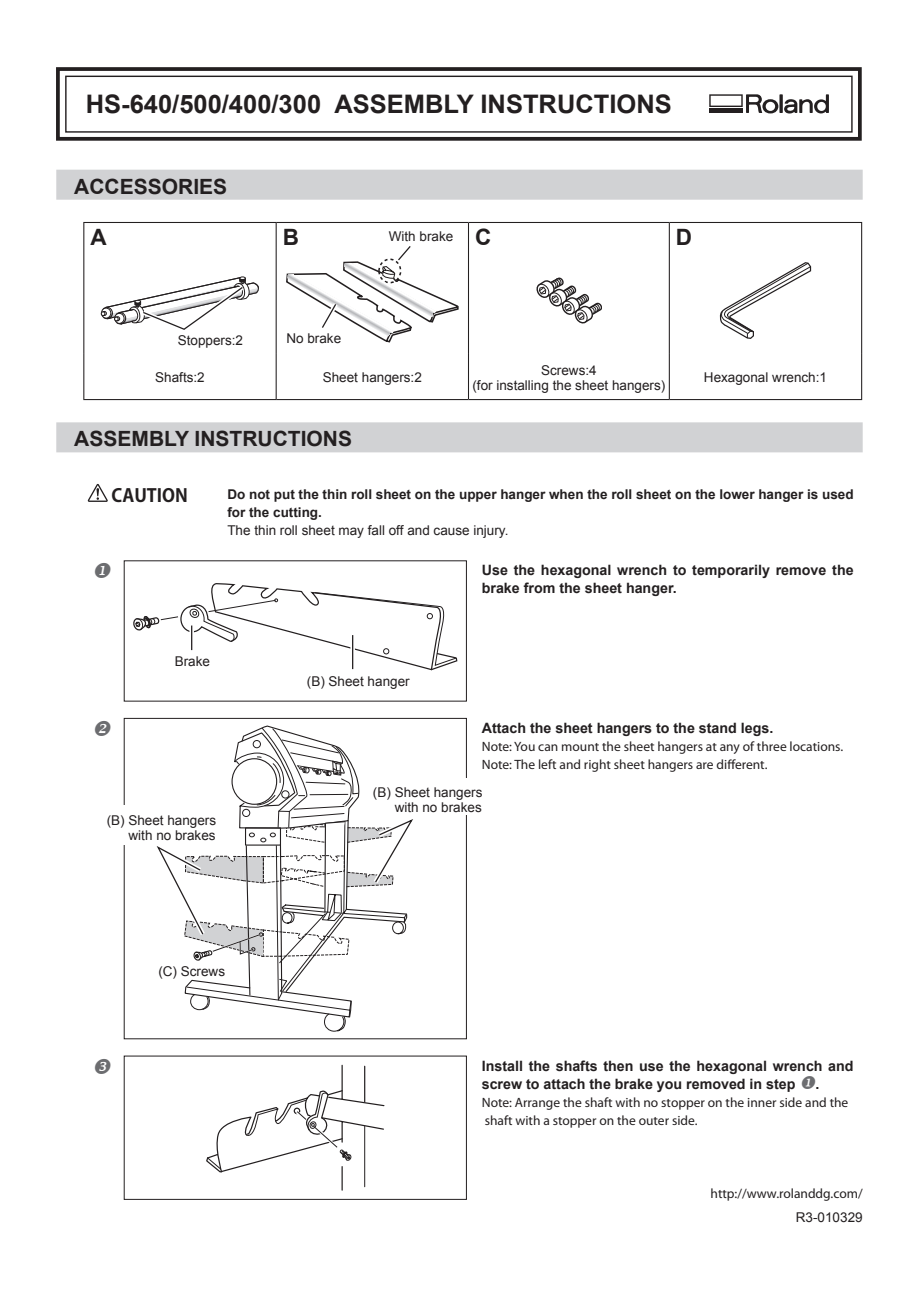
<style>
.page{position:relative;width:919px;height:1289px;background:#fff}
.page>*{position:absolute;margin:0;border:0;box-sizing:border-box;transform-origin:0 0}
.t1{font:700 25.5px "Arial";color:#231f20}
.t2{font:700 22.5px "Arial";color:#231f20}
.t3{font:700 21px "Arial";color:#231f20}
.t4{font:700 18px "Koz Go Pro";color:#231f20}
.t5{font:700 14.25px/18px "Arial";color:#231f20}
.t6{font:13.5px/15px "Arial";color:#231f20;text-align:right}
.t7{font:13.5px/18px "Myriad Pro";color:#231f20}
.t8{font:700 13.5px/18px "Arial";color:#231f20}
.s1{color:#6c6d70}
</style>
<div class="page">
<div style="left:56px;top:170px;width:806px;height:30px;background:#d1d2d4"></div>
<div style="left:56px;top:422px;width:806px;height:30px;background:#d1d2d4"></div>
<svg style="left:83px;top:223px;width:1px;height:25px"></svg>
<hr style="left:275px;top:223px;width:2px;height:25px;background:#231f20">
<svg style="left:468px;top:223px;width:1px;height:25px"></svg>
<svg style="left:668px;top:223px;width:1px;height:25px"></svg>
<svg style="left:861px;top:223px;width:1px;height:25px"></svg>
<hr style="left:83px;top:248px;width:1px;height:105px;background:#231f20">
<hr style="left:275px;top:248px;width:2px;height:105px;background:#231f20">
<hr style="left:468px;top:248px;width:1px;height:105px;background:#231f20">
<hr style="left:668px;top:248px;width:1px;height:105px;background:#231f20">
<hr style="left:861px;top:248px;width:1px;height:105px;background:#231f20">
<hr style="left:83px;top:353px;width:1px;height:46px;background:#231f20">
<hr style="left:275px;top:353px;width:2px;height:46px;background:#231f20">
<hr style="left:468px;top:353px;width:1px;height:46px;background:#231f20">
<hr style="left:668px;top:353px;width:1px;height:46px;background:#231f20">
<hr style="left:861px;top:353px;width:1px;height:46px;background:#231f20">
<hr style="left:83px;top:399px;width:193px;height:1px;background:#231f20">
<hr style="left:276px;top:399px;width:192px;height:1px;background:#231f20">
<hr style="left:468px;top:399px;width:201px;height:1px;background:#231f20">
<hr style="left:669px;top:399px;width:193px;height:1px;background:#231f20">
<hr style="left:83px;top:222px;width:193px;height:1px;background:#231f20">
<hr style="left:276px;top:222px;width:192px;height:1px;background:#231f20">
<hr style="left:468px;top:222px;width:201px;height:1px;background:#231f20">
<hr style="left:669px;top:222px;width:193px;height:1px;background:#231f20">
<svg style="left:536px;top:277px;width:65px;height:46px"></svg>
<svg style="left:719px;top:262px;width:92px;height:77px"></svg>
<svg style="left:88px;top:484px;width:20px;height:18px"></svg>
<div style="left:124px;top:718px;width:343px;height:321px;border:1px solid #231f20"></div>
<svg style="left:206px;top:1064px;width:179px;height:127px"></svg>
<svg style="left:133px;top:583px;width:325px;height:88px"></svg>
<svg style="left:350px;top:635px;width:5px;height:34px"></svg>
<hr style="left:352px;top:635px;width:1px;height:34px;background:#231f20">
<div style="left:104px;top:805px;width:115px;height:39px;background:#fff"></div>
<div style="left:370px;top:778px;width:115px;height:36px;background:#fff"></div>
<svg style="left:156px;top:725px;width:257px;height:306px"></svg>
<svg style="left:101px;top:276px;width:158px;height:54px"></svg>
<svg style="left:286px;top:246px;width:172px;height:96px"></svg>
<div style="left:56px;top:67px;width:805px;height:74px;border:4px solid #231f20"></div>
<div style="left:65px;top:76px;width:787px;height:57px;border:1px solid #231f20"></div>
<hr style="left:779px;top:94px;width:3px;height:19px;background:#231f20">
<svg style="left:784px;top:94px;width:44px;height:19px"></svg>
<svg style="left:709px;top:94px;width:69px;height:19px"></svg>
<h1 class="t1" style="left:86px;top:87px;width:587px">HS-640/500/400/300 ASSEMBLY INSTRUCTIONS</h1>
<h3 class="t3" style="left:74px;top:172px;width:154px">ACCESSORIES</h3>
<h2 class="t2" style="left:90px;top:222px;width:18px">A</h2>
<h2 class="t2" style="left:283px;top:222px;width:18px">B</h2>
<h2 class="t2" style="left:475px;top:222px;width:18px">C</h2>
<h2 class="t2" style="left:676px;top:222px;width:18px">D</h2>
<p class="t6" style="left:389px;top:229px;width:66px">With brake</p>
<p class="t6" style="left:178px;top:333px;width:67px">Stoppers:2</p>
<p class="t6" style="left:286px;top:330px;width:56px">No brake</p>
<p class="t6" style="left:155px;top:370px;width:51px">Shafts:2</p>
<p class="t6" style="left:323px;top:370px;width:101px">Sheet hangers:2</p>
<p class="t6" style="left:472px;top:362px;width:194px;text-align:center">Screws:4<br>(for installing the sheet hangers)</p>
<p class="t6" style="left:703px;top:370px;width:125px">Hexagonal wrench:1</p>
<h3 class="t3" style="left:74px;top:425px;width:279px">ASSEMBLY INSTRUCTIONS</h3>
<h3 class="t4" style="left:112px;top:483px;width:78px">CAUTION</h3>
<p class="t8" style="left:227px;top:485px;width:627px">Do not put the thin roll sheet on the upper hanger when the roll sheet on the lower hanger is used for the cutting.</p>
<p class="t6" style="left:227px;top:523px;width:282px">The thin roll sheet may fall off and cause injury.</p>
<p class="t5" style="left:482px;top:562px;width:373px">Use the hexagonal wrench to temporarily remove the brake from the sheet hanger.</p>
<p class="t6" style="left:175px;top:653px;width:37px">Brake</p>
<p class="t6" style="left:107px;top:812px;width:111px">(B) Sheet hangers with no brakes</p>
<p class="t6" style="left:158px;top:963px;width:68px">(C) Screws</p>
<p class="t6" style="left:307px;top:673px;width:104px">(B) Sheet hanger</p>
<p class="t5" style="left:482px;top:719px;width:293px">Attach the sheet hangers to the stand legs.</p>
<p class="t7" style="left:482px;top:737px;width:363px">Note: You can mount the sheet hangers at any of three locations.<br>Note: The left and right sheet hangers are different.</p>
<p class="t6" style="left:373px;top:784px;width:111px">(B) Sheet hangers with no brakes</p>
<p class="t5" style="left:482px;top:1057px;width:373px">Install the shafts then use the hexagonal wrench and screw to attach the brake you removed in step <span class="s1">◆</span>.</p>
<p class="t7" style="left:482px;top:1092px;width:368px">Note: Arrange the shaft with no stopper on the inner side and the shaft with a stopper on the outer side.</p>
<p class="t7" style="left:710px;top:1183px;width:154px">http://www.rolanddg.com/</p>
<p class="t6" style="left:795px;top:1209px;width:68px">R3-010329</p>
</div>
